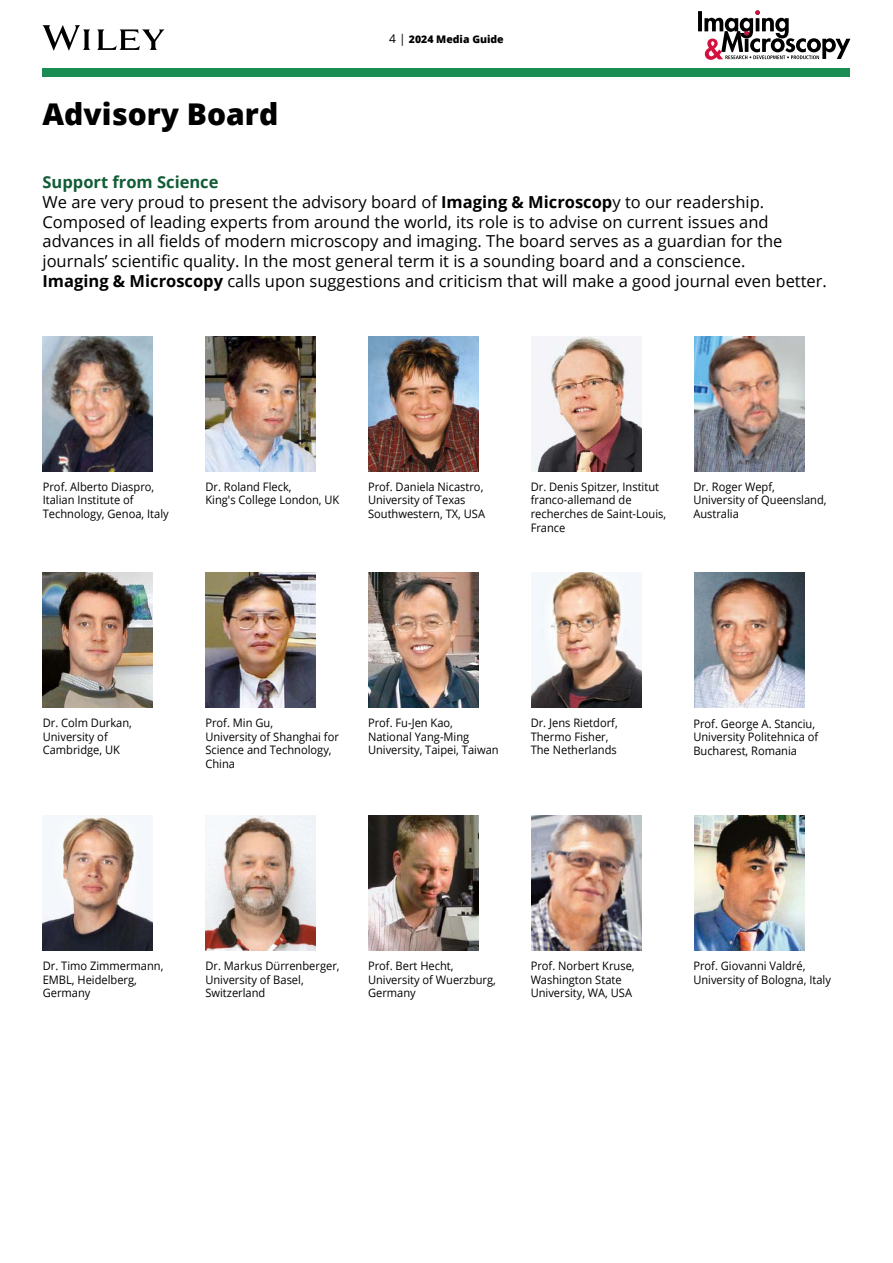
<style>
.page{position:relative;width:893px;height:1263px;background:#fff}
.page>*{position:absolute;margin:0;border:0;box-sizing:border-box;transform-origin:0 0}
.t1{font:800 30px "Open Sans";color:#000}
.t2{font:16.5px/19.8px "Open Sans";color:#000}
.t3{font:11.7px/13.6px "Open Sans";color:#000;scale:.95 1}
.t4{font:800 10.5px "Open Sans";color:#000}
.s1{font-weight:400;font-size:12px}
.s2{font-weight:700;color:#115c36}
.s3{font-weight:700}
</style>
<div class="page">
<img style="left:43px;top:336px;width:110px;height:135px">
<img style="left:43px;top:572px;width:110px;height:135px">
<img style="left:43px;top:815px;width:110px;height:135px">
<img style="left:205px;top:336px;width:111px;height:135px">
<img style="left:205px;top:572px;width:111px;height:135px">
<img style="left:205px;top:815px;width:111px;height:135px">
<img style="left:368px;top:336px;width:111px;height:135px">
<img style="left:368px;top:572px;width:111px;height:135px">
<img style="left:368px;top:815px;width:111px;height:135px">
<img style="left:531px;top:336px;width:111px;height:135px">
<img style="left:531px;top:572px;width:111px;height:135px">
<img style="left:531px;top:815px;width:111px;height:135px">
<img style="left:694px;top:336px;width:110px;height:135px">
<img style="left:694px;top:572px;width:110px;height:135px">
<img style="left:694px;top:815px;width:110px;height:135px">
<svg style="left:698px;top:10px;width:152px;height:50px"></svg>
<div style="left:43px;top:68px;width:807px;height:9px;background:#198c53"></div>
<svg style="left:43px;top:25px;width:121px;height:26px"></svg>
<h1 class="t1" style="left:43px;top:91px;width:237px">Advisory Board</h1>
<p class="t4" style="left:389px;top:31px;width:116px"><span class="s1">4 |</span> 2024 Media Guide</p>
<p class="t2" style="left:43px;top:172px;width:786px"><span class="s2">Support from Science<br></span>We are very proud to present the advisory board of <span class="s3">Imaging &amp; Microscop</span>y to our readership.<br>Composed of leading experts from around the world, its role is to advise on current issues and advances in all fields of modern microscopy and imaging. The board serves as a guardian for the journals’ scientific quality. In the most general term it is a sounding board and a conscience.<br><span class="s3">Imaging &amp; Microscopy</span> calls upon suggestions and criticism that will make a good journal even better.</p>
<p class="t3" style="left:43px;top:479px;width:134px">Prof. Alberto Diaspro,<br>Italian Institute of<br>Technology, Genoa, Italy</p>
<p class="t3" style="left:205px;top:479px;width:143px">Dr. Roland Fleck,<br>King's College London, UK</p>
<p class="t3" style="left:368px;top:479px;width:125px">Prof. Daniela Nicastro,<br>University of Texas<br>Southwestern, TX, USA</p>
<p class="t3" style="left:531px;top:479px;width:144px">Dr. Denis Spitzer, Institut franco-allemand de recherches de Saint-Louis,<br>France</p>
<p class="t3" style="left:693px;top:479px;width:142px">Dr. Roger Wepf,<br>University of Queensland,<br>Australia</p>
<p class="t3" style="left:43px;top:716px;width:95px">Dr. Colm Durkan,<br>University of<br>Cambridge, UK</p>
<p class="t3" style="left:205px;top:716px;width:142px">Prof. Min Gu,<br>University of Shanghai for<br>Science and Technology,<br>China</p>
<p class="t3" style="left:368px;top:716px;width:139px">Prof. Fu-Jen Kao,<br>National Yang-Ming<br>University, Taipei, Taiwan</p>
<p class="t3" style="left:531px;top:716px;width:93px">Dr. Jens Rietdorf,<br>Thermo Fisher,<br>The Netherlands</p>
<p class="t3" style="left:693px;top:716px;width:133px">Prof. George A. Stanciu,<br>University Politehnica of<br>Bucharest, Romania</p>
<p class="t3" style="left:43px;top:959px;width:129px">Dr. Timo Zimmermann,<br>EMBL, Heidelberg,<br>Germany</p>
<p class="t3" style="left:205px;top:959px;width:143px">Dr. Markus Dürrenberger,<br>University of Basel,<br>Switzerland</p>
<p class="t3" style="left:368px;top:959px;width:136px">Prof. Bert Hecht,<br>University of Wuerzburg,<br>Germany</p>
<p class="t3" style="left:531px;top:959px;width:111px">Prof. Norbert Kruse,<br>Washington State<br>University, WA, USA</p>
<p class="t3" style="left:693px;top:959px;width:146px">Prof. Giovanni Valdré,<br>University of Bologna, Italy</p>
</div>
